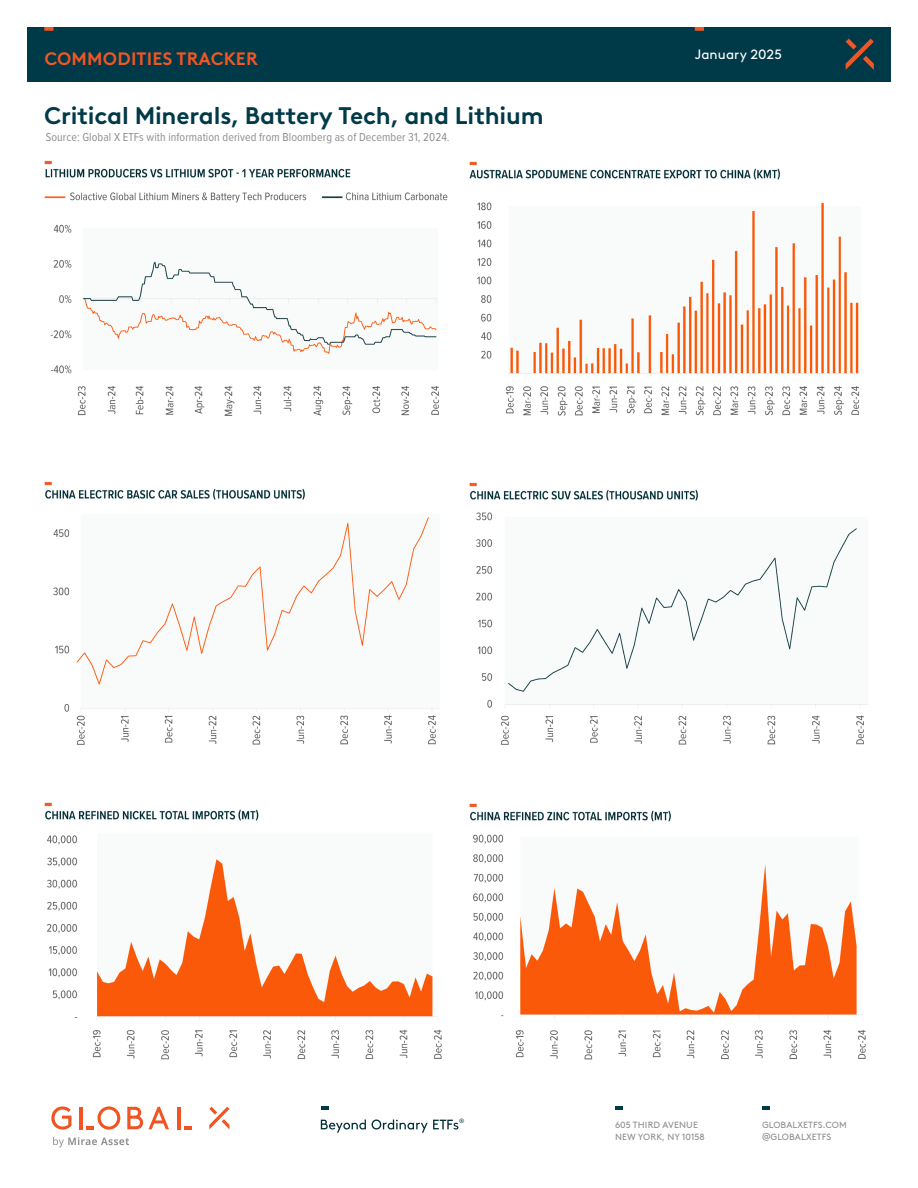
<style>
.page{position:relative;width:918px;height:1188px;background:#fff}
.page>*{position:absolute;margin:0;border:0;box-sizing:border-box;transform-origin:0 0}
.Body_Bullet_8_11{font:700 24px "Brown LL";letter-spacing:-.01em;color:#003a48}
.t1{font:700 18px "Brown LL";letter-spacing:.01em;color:#f15624}
.t2{font:13.5px "Brown LL";letter-spacing:.005em;color:#fff}
.Body_Bullet_8_11-2{font:12px "Proxima Nova Cond";letter-spacing:.005em;color:#8f8f8f}
.t3{font:9px "Brown LL";letter-spacing:.015em;color:#8e8e8f}
.t4{font:6.15px "Brown LL";color:#003b48}
</style>
<div class="page">
<div style="left:27px;top:27px;width:864px;height:54px;background:#003a48"></div>
<svg style="left:846px;top:39px;width:28px;height:31px"></svg>
<svg style="left:44px;top:27px;width:10px;height:4px"></svg>
<svg style="left:695px;top:27px;width:9px;height:4px"></svg>
<svg style="left:321px;top:1106px;width:8px;height:3px"></svg>
<svg style="left:762px;top:1106px;width:8px;height:4px"></svg>
<svg style="left:615px;top:1106px;width:8px;height:4px"></svg>
<svg style="left:321px;top:1120px;width:45px;height:13px"></svg>
<svg style="left:372px;top:1120px;width:86px;height:13px"></svg>
<svg style="left:127px;top:1107px;width:42px;height:22px"></svg>
<svg style="left:209px;top:1107px;width:20px;height:22px"></svg>
<hr style="left:177px;top:1107px;width:4px;height:22px;background:#f15422">
<svg style="left:184px;top:1126px;width:8px;height:3px"></svg>
<svg style="left:51px;top:1106px;width:20px;height:24px"></svg>
<hr style="left:80px;top:1107px;width:3px;height:22px;background:#f15422">
<svg style="left:86px;top:1106px;width:34px;height:24px"></svg>
<svg style="left:53px;top:1137px;width:76px;height:10px"></svg>
<img style="left:44px;top:160px;width:404px;height:256px">
<img style="left:44px;top:481px;width:395px;height:264px">
<img style="left:44px;top:802px;width:398px;height:258px">
<img style="left:469px;top:161px;width:391px;height:255px">
<img style="left:469px;top:482px;width:399px;height:263px">
<img style="left:469px;top:803px;width:397px;height:257px">
<p class="t1" style="left:44px;top:45px;width:215px">COMMODITIES TRACKER</p>
<p class="t2" style="left:695px;top:44px;width:89px">January 2025</p>
<p class="Body_Bullet_8_11" style="left:44px;top:97px;width:501px">Critical Minerals, Battery Tech, and Lithium</p>
<p class="Body_Bullet_8_11-2" style="left:46px;top:128px;width:405px">Source: Global X ETFs with information derived from Bloomberg as of December 31, 2024.</p>
<p class="t4" style="left:459px;top:1116px;width:7px">®</p>
<p class="t3" style="left:615px;top:1119px;width:85px">605 THIRD AVENUE</p>
<p class="t3" style="left:615px;top:1131px;width:91px">NEW YORK, NY 10158</p>
<p class="t3" style="left:762px;top:1119px;width:86px">GLOBALXETFS.COM</p>
<p class="t3" style="left:762px;top:1131px;width:71px">@GLOBALXETFS</p>
</div>
